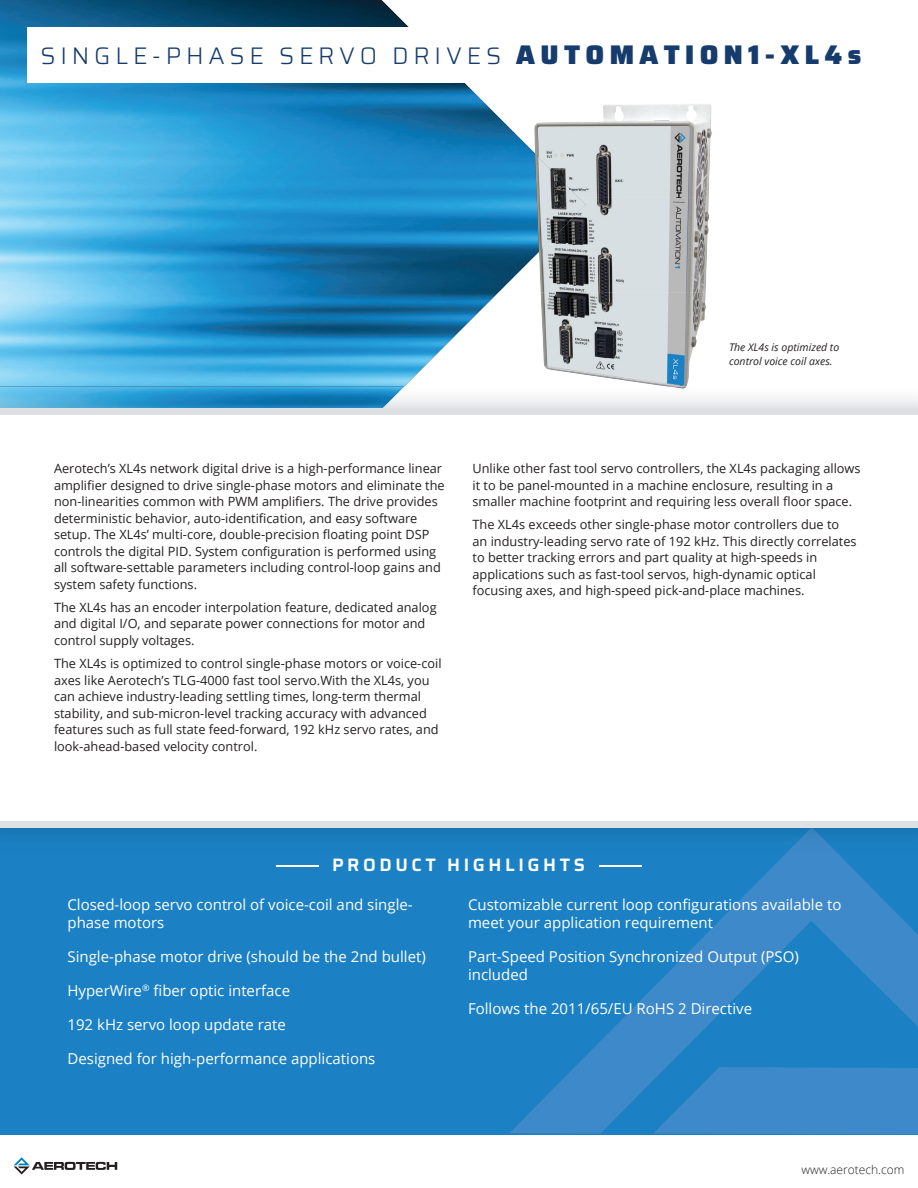
<style>
.page{position:relative;width:918px;height:1188px;background:#fff}
.page>*{position:absolute;margin:0;border:0;box-sizing:border-box;transform-origin:0 0}
.t1{font:300 24px "Saira";letter-spacing:.2em;color:#163c6d}
.t2{font:600 18px "Saira";letter-spacing:.2em;color:#fff;scale:3 1}
.t3{font:15px/18px "Open Sans";color:#fff}
.t4{font:12.75px/16.5px "Open Sans";color:#231f20}
.t5{font:300 12px "Open Sans";color:#231f20}
.t6{font:italic 10.5px/13.5px "Open Sans";color:#231f20}
.s1{font-weight:900;font-size:27px}
</style>
<div class="page">
<div style="left:0;top:827px;width:918px;height:308px;background:#1b81c4"></div>
<img style="left:0;top:0;width:539px;height:387px">
<img style="left:0;top:387px;width:404px;height:21px">
<svg style="left:510px;top:850px;width:408px;height:284px"></svg>
<img style="left:789px;top:828px;width:45px;height:22px">
<div style="left:27px;top:27px;width:586px;height:56px;background:#fff"></div>
<svg style="left:14px;top:1157px;width:103px;height:17px"></svg>
<img style="left:534px;top:103px;width:178px;height:95px">
<img style="left:539px;top:198px;width:170px;height:94px">
<img style="left:541px;top:292px;width:82px;height:88px">
<img style="left:623px;top:292px;width:83px;height:95px">
<img style="left:535px;top:154px;width:51px;height:98px">
<svg style="left:673px;top:387px;width:13px;height:2px"></svg>
<div style="left:0;top:408px;width:918px;height:7px;background:#dde1e4"></div>
<div style="left:0;top:821px;width:918px;height:7px;background:#dde1e4"></div>
<h1 class="t1" style="left:40px;top:38px;width:822px">SINGLE-PHASE SERVO DRIVES <span class="s1">AUTOMATION1-XL4s</span></h1>
<p class="t6" style="left:729px;top:341px;width:112px">The XL4s is optimized to control voice coil axes.</p>
<p class="t4" style="left:54px;top:460px;width:392px">Aerotech’s XL4s network digital drive is a high-performance linear amplifier designed to drive single-phase motors and eliminate the non-linearities common with PWM amplifiers. The drive provides deterministic behavior, auto-identification, and easy software setup. The XL4s’ multi-core, double-precision floating point DSP controls the digital PID. System configuration is performed using all software-settable parameters including control-loop gains and system safety functions.</p>
<p class="t4" style="left:54px;top:599px;width:384px">The XL4s has an encoder interpolation feature, dedicated analog and digital I/O, and separate power connections for motor and control supply voltages.</p>
<p class="t4" style="left:54px;top:655px;width:389px">The XL4s is optimized to control single-phase motors or voice-coil axes like Aerotech’s TLG-4000 fast tool servo.With the XL4s, you can achieve industry-leading settling times, long-term thermal stability, and sub-micron-level tracking accuracy with advanced features such as full state feed-forward, 192 kHz servo rates, and look-ahead-based velocity control.</p>
<p class="t4" style="left:473px;top:460px;width:390px">Unlike other fast tool servo controllers, the XL4s packaging allows it to be panel-mounted in a machine enclosure, resulting in a smaller machine footprint and requiring less overall floor space.</p>
<p class="t4" style="left:473px;top:516px;width:386px">The XL4s exceeds other single-phase motor controllers due to an industry-leading servo rate of 192 kHz. This directly correlates to better tracking errors and part quality at high-speeds in applications such as fast-tool servos, high-dynamic optical focusing axes, and high-speed pick-and-place machines.</p>
<h2 class="t2" style="left:274px;top:851px;width:125px">—PRODUCT HIGHLIGHTS —</h2>
<p class="t3" style="left:68px;top:895px;width:347px">Closed-loop servo control of voice-coil and single&shy;phase motors</p>
<p class="t3" style="left:68px;top:947px;width:360px">Single-phase motor drive (should be the 2nd bullet)</p>
<p class="t3" style="left:68px;top:981px;width:224px">HyperWire<sup>®</sup> fiber optic interface</p>
<p class="t3" style="left:67px;top:1015px;width:220px">192 kHz servo loop update rate</p>
<p class="t3" style="left:67px;top:1050px;width:309px">Designed for high-performance applications</p>
<p class="t3" style="left:468px;top:895px;width:375px">Customizable current loop configurations available to meet your application requirement</p>
<p class="t3" style="left:468px;top:947px;width:332px">Part-Speed Position Synchronized Output (PSO) included</p>
<p class="t3" style="left:468px;top:999px;width:286px">Follows the 2011/65/EU RoHS 2 Directive</p>
<p class="t5" style="left:801px;top:1162px;width:105px">www.aerotech.com</p>
</div>
